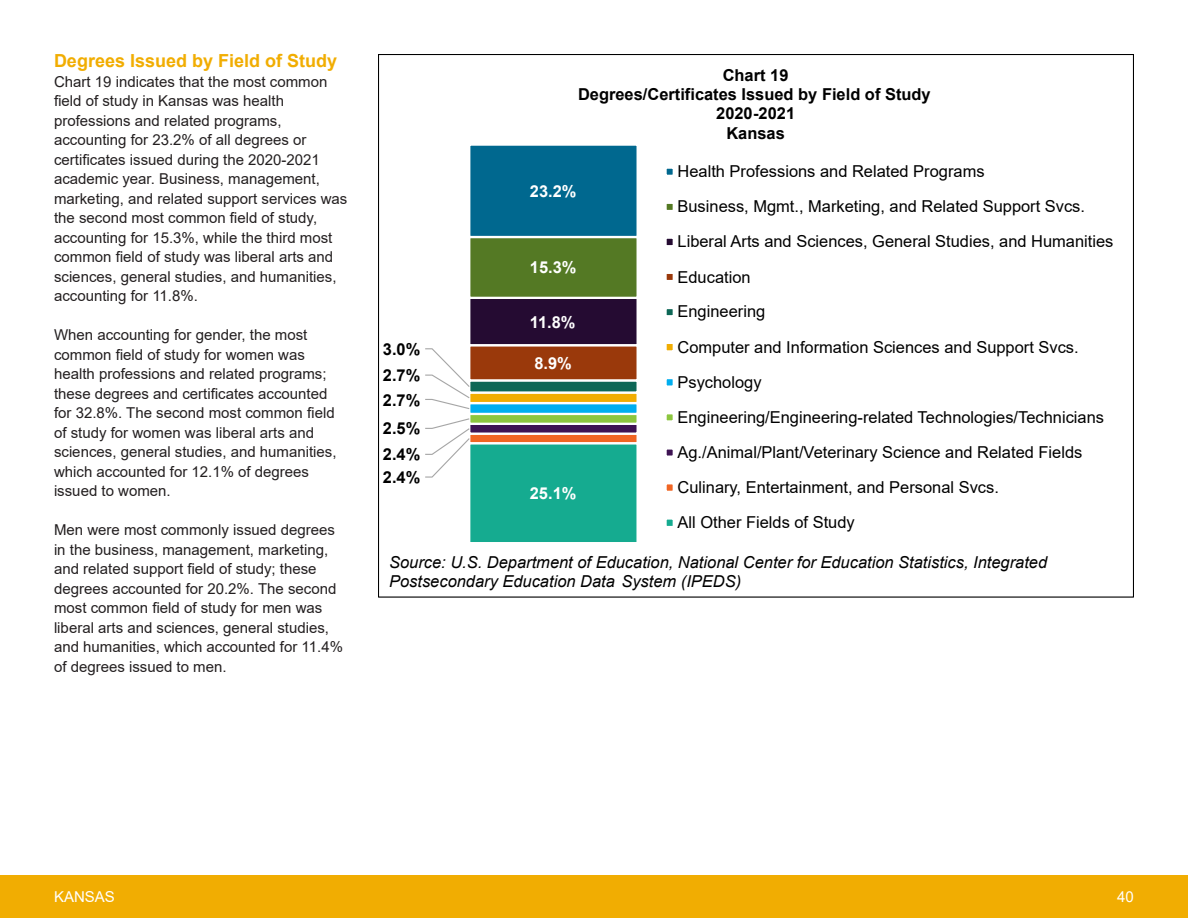
<style>
.page{position:relative;width:1188px;height:918px;background:#fff}
.page>*{position:absolute;margin:0;border:0;box-sizing:border-box;transform-origin:0 0}
._5__Sub-heading{font:700 18px "Arial";color:#f1ad02}
.t1{font:16.5px/35.1px "Arial";color:#000}
.t2{font:italic 16.5px/19px "Arial";color:#000}
.t3{font:700 16.5px/19px "Arial";color:#000;text-align:center}
.t4{font:700 16.5px "Arial";color:#fff}
.t5{font:15px/19.5px "Arial";color:#231f20}
.t6{font:15px "Arial";color:#fff}
</style>
<div class="page">
<div style="left:0;top:876px;width:1188px;height:42px;background:#f1ad02"></div>
<div style="left:469px;top:443px;width:169px;height:100px;background:#15ab90"></div>
<div style="left:468px;top:442px;width:171px;height:102px;border:2px solid #fff"></div>
<div style="left:469px;top:434px;width:169px;height:9px;background:#f06523"></div>
<div style="left:468px;top:433px;width:171px;height:11px;border:2px solid #fff"></div>
<div style="left:469px;top:424px;width:169px;height:10px;background:#3e1353"></div>
<div style="left:468px;top:423px;width:171px;height:12px;border:2px solid #fff"></div>
<div style="left:469px;top:414px;width:169px;height:10px;background:#8cc63f"></div>
<div style="left:468px;top:413px;width:171px;height:12px;border:2px solid #fff"></div>
<div style="left:469px;top:403px;width:169px;height:11px;background:#00aeef"></div>
<div style="left:468px;top:402px;width:171px;height:13px;border:2px solid #fff"></div>
<div style="left:469px;top:393px;width:169px;height:10px;background:#f1ad02"></div>
<div style="left:468px;top:391px;width:171px;height:13px;border:2px solid #fff"></div>
<div style="left:469px;top:380px;width:169px;height:13px;background:#0d6756"></div>
<div style="left:468px;top:379px;width:171px;height:15px;border:2px solid #fff"></div>
<div style="left:469px;top:345px;width:169px;height:35px;background:#9a390b"></div>
<div style="left:468px;top:344px;width:171px;height:38px;border:2px solid #fff"></div>
<div style="left:469px;top:298px;width:169px;height:47px;background:#250b32"></div>
<div style="left:468px;top:297px;width:171px;height:49px;border:2px solid #fff"></div>
<div style="left:469px;top:237px;width:169px;height:61px;background:#547924"></div>
<div style="left:468px;top:236px;width:171px;height:63px;border:2px solid #fff"></div>
<div style="left:469px;top:145px;width:169px;height:92px;background:#00688f"></div>
<div style="left:468px;top:143px;width:171px;height:95px;border:2px solid #fff"></div>
<svg style="left:425px;top:417px;width:46px;height:61px"></svg>
<svg style="left:425px;top:348px;width:46px;height:62px"></svg>
<div style="left:666px;top:168px;width:8px;height:8px;background:#00688f"></div>
<div style="left:664px;top:166px;width:11px;height:11px;border:2px solid #fff"></div>
<div style="left:666px;top:203px;width:8px;height:8px;background:#547924"></div>
<div style="left:664px;top:202px;width:11px;height:10px;border:2px solid #fff"></div>
<div style="left:666px;top:238px;width:8px;height:8px;background:#250b32"></div>
<div style="left:664px;top:237px;width:11px;height:10px;border:2px solid #fff"></div>
<div style="left:666px;top:273px;width:8px;height:8px;background:#9a390b"></div>
<div style="left:664px;top:272px;width:11px;height:10px;border:2px solid #fff"></div>
<div style="left:666px;top:308px;width:8px;height:8px;background:#0d6756"></div>
<div style="left:664px;top:307px;width:11px;height:10px;border:2px solid #fff"></div>
<div style="left:666px;top:343px;width:8px;height:8px;background:#f1ad02"></div>
<div style="left:664px;top:342px;width:11px;height:11px;border:2px solid #fff"></div>
<div style="left:666px;top:378px;width:8px;height:9px;background:#00aeef"></div>
<div style="left:664px;top:377px;width:11px;height:11px;border:2px solid #fff"></div>
<div style="left:666px;top:413px;width:8px;height:8px;background:#8cc63f"></div>
<div style="left:664px;top:412px;width:11px;height:11px;border:2px solid #fff"></div>
<div style="left:666px;top:448px;width:8px;height:9px;background:#3e1353"></div>
<div style="left:664px;top:447px;width:11px;height:11px;border:2px solid #fff"></div>
<div style="left:666px;top:483px;width:8px;height:9px;background:#f06523"></div>
<div style="left:664px;top:482px;width:11px;height:11px;border:2px solid #fff"></div>
<div style="left:666px;top:518px;width:8px;height:9px;background:#15ab90"></div>
<div style="left:664px;top:517px;width:11px;height:11px;border:2px solid #fff"></div>
<p class="_5__Sub-heading" style="left:54px;top:48px;width:285px">Degrees Issued by Field of Study</p>
<p class="t5" style="left:54px;top:71px;width:295px">Chart 19 indicates that the most common field of study in Kansas was health professions and related programs, accounting for 23.2% of all degrees or certificates issued during the 2020-2021 academic year. Business, management, marketing, and related support services was the second most common field of study, accounting for 15.3%, while the third most common field of study was liberal arts and sciences, general studies, and humanities, accounting for 11.8%.</p>
<p class="t5" style="left:54px;top:325px;width:284px">When accounting for gender, the most common field of study for women was health professions and related programs; these degrees and certificates accounted for 32.8%. The second most common field of study for women was liberal arts and sciences, general studies, and humanities, which accounted for 12.1% of degrees issued to women.</p>
<p class="t5" style="left:54px;top:520px;width:291px">Men were most commonly issued degrees in the business, management, marketing, and related support field of study; these degrees accounted for 20.2%. The second most common field of study for men was liberal arts and sciences, general studies, and humanities, which accounted for 11.4% of degrees issued to men.</p>
<p class="t3" style="left:578px;top:66px;width:354px">Chart 19<br>Degrees/Certificates Issued by Field of Study<br>2020-2021<br>Kansas</p>
<p class="t1" style="left:678px;top:154px;width:437px">Health Professions and Related Programs<br>Business, Mgmt., Marketing, and Related Support Svcs.<br>Liberal Arts and Sciences, General Studies, and Humanities Education<br>Engineering<br>Computer and Information Sciences and Support Svcs.<br>Psychology<br>Engineering/Engineering-related Technologies/Technicians Ag./Animal/Plant/Veterinary Science and Related Fields Culinary, Entertainment, and Personal Svcs.<br>All Other Fields of Study</p>
<p class="t2" style="left:389px;top:553px;width:659px">Source: U.S. Department of Education, National Center for Education Statistics, Integrated<br>Postsecondary Education Data System (IPEDS)</p>
<p class="t4" style="left:530px;top:179px;width:48px">23.2%</p>
<p class="t4" style="left:530px;top:256px;width:48px">15.3%</p>
<p class="t4" style="left:530px;top:310px;width:47px">11.8%</p>
<p class="t3" style="left:383px;top:340px;width:39px">3.0%</p>
<p class="t4" style="left:534px;top:351px;width:39px">8.9%</p>
<p class="t3" style="left:383px;top:366px;width:39px">2.7%</p>
<p class="t3" style="left:383px;top:390px;width:39px">2.7%</p>
<p class="t3" style="left:383px;top:419px;width:39px">2.5%</p>
<p class="t3" style="left:383px;top:445px;width:39px">2.4%</p>
<p class="t3" style="left:383px;top:468px;width:39px">2.4%</p>
<p class="t4" style="left:530px;top:482px;width:48px">25.1%</p>
<p class="t6" style="left:54px;top:887px;width:62px">KANSAS</p>
<p class="t6" style="left:1117px;top:887px;width:18px">40</p>
</div>
